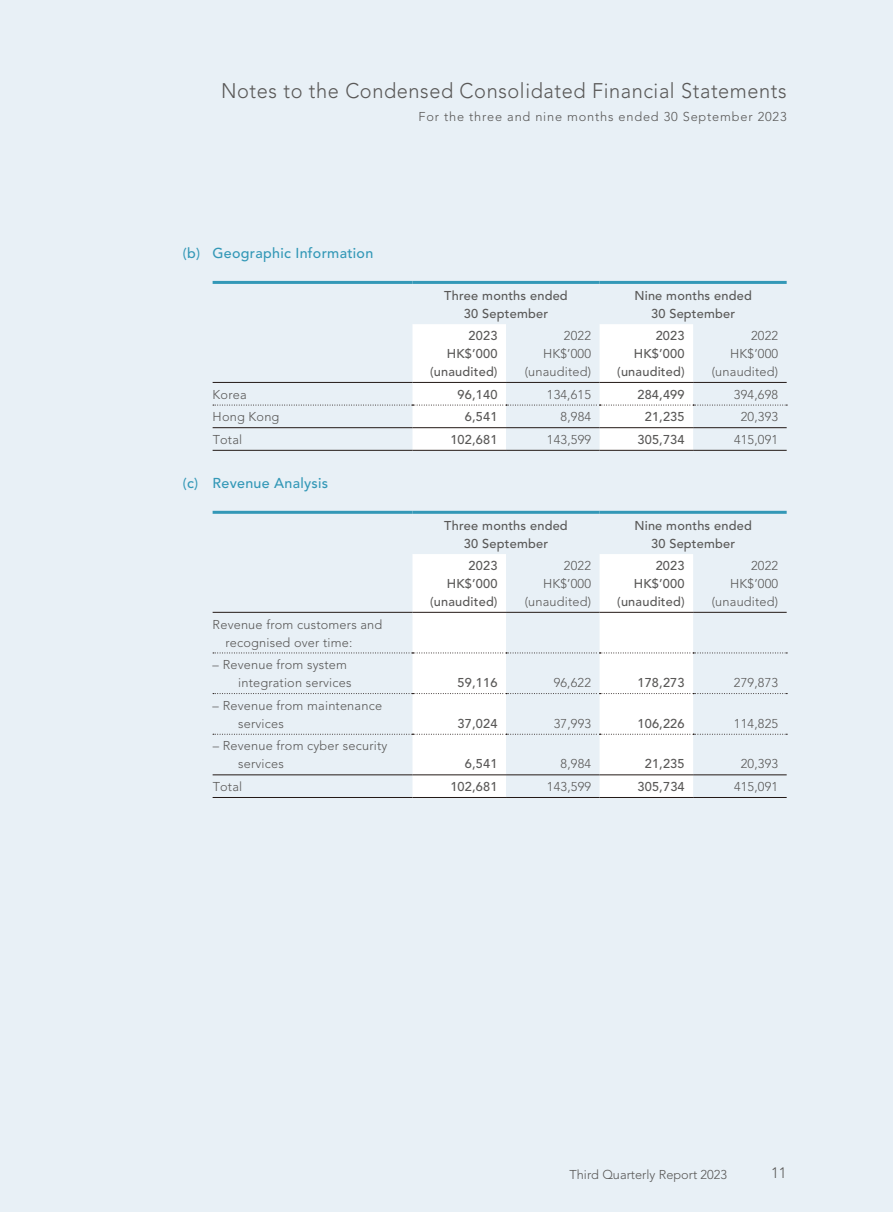
<style>
.page{position:relative;width:893px;height:1212px;background:#e8f0f6}
.page>*{position:absolute;margin:0;border:0;box-sizing:border-box;transform-origin:0 0}
.t1{font:300 21px "Avenir LT Std";letter-spacing:.03em;color:#595857;scale:.95 1}
.t2{font:300 15px "Avenir LT Std";color:#595857}
.t3{font:500 14.25px "Avenir LT Std";letter-spacing:.02em;color:#3398b7}
.t4{font:300 12.75px/18px "Avenir LT Std";letter-spacing:.015em;color:#595857}
.t5{font:500 12.75px/18px "Avenir LT Std";letter-spacing:.015em;color:#595857;text-align:center}
.t6{font:300 12.75px "Avenir LT Std";letter-spacing:.065em;color:#595857}
</style>
<div class="page">
<hr style="left:213px;top:450px;width:199px;height:1px;background:#231916">
<hr style="left:412px;top:450px;width:94px;height:1px;background:#231916">
<hr style="left:506px;top:450px;width:94px;height:1px;background:#231916">
<hr style="left:600px;top:450px;width:93px;height:1px;background:#231916">
<hr style="left:693px;top:450px;width:94px;height:1px;background:#231916">
<svg style="left:213px;top:324px;width:574px;height:126px"></svg>
<hr style="left:213px;top:382px;width:199px;height:1px;background:#231916">
<hr style="left:412px;top:382px;width:94px;height:1px;background:#231916">
<hr style="left:506px;top:382px;width:94px;height:1px;background:#231916">
<hr style="left:600px;top:382px;width:93px;height:1px;background:#231916">
<hr style="left:693px;top:382px;width:94px;height:1px;background:#231916">
<hr style="left:213px;top:281px;width:199px;height:3px;background:#3398b7">
<hr style="left:412px;top:281px;width:188px;height:3px;background:#3398b7">
<hr style="left:600px;top:281px;width:187px;height:3px;background:#3398b7">
<svg style="left:412px;top:554px;width:281px;height:243px;fill:#fff"></svg>
<svg style="left:213px;top:652px;width:574px;height:1px"></svg>
<svg style="left:213px;top:693px;width:574px;height:1px"></svg>
<hr style="left:213px;top:774px;width:199px;height:1px;background:#231916">
<hr style="left:412px;top:774px;width:94px;height:1px;background:#231916">
<hr style="left:506px;top:774px;width:94px;height:1px;background:#231916">
<hr style="left:600px;top:774px;width:93px;height:1px;background:#231916">
<hr style="left:693px;top:774px;width:94px;height:1px;background:#231916">
<hr style="left:412px;top:612px;width:94px;height:1px;background:#231916">
<hr style="left:506px;top:612px;width:94px;height:1px;background:#231916">
<hr style="left:600px;top:612px;width:93px;height:1px;background:#231916">
<hr style="left:693px;top:612px;width:94px;height:1px;background:#231916">
<hr style="left:213px;top:797px;width:199px;height:1px;background:#231916">
<hr style="left:412px;top:797px;width:94px;height:1px;background:#231916">
<hr style="left:506px;top:797px;width:94px;height:1px;background:#231916">
<hr style="left:600px;top:797px;width:93px;height:1px;background:#231916">
<hr style="left:693px;top:797px;width:94px;height:1px;background:#231916">
<svg style="left:213px;top:734px;width:574px;height:1px"></svg>
<hr style="left:213px;top:612px;width:199px;height:1px;background:#231916">
<hr style="left:213px;top:511px;width:199px;height:3px;background:#3398b7">
<hr style="left:412px;top:511px;width:188px;height:3px;background:#3398b7">
<hr style="left:600px;top:511px;width:187px;height:3px;background:#3398b7">
<h1 class="t1" style="left:221px;top:79px;width:597px">Notes to the Condensed Consolidated Financial Statements</h1>
<p class="t6" style="left:419px;top:109px;width:370px">For the three and nine months ended 30 September 2023</p>
<p class="t3" style="left:183px;top:245px;width:192px">(b) Geographic Information</p>
<p class="t5" style="left:444px;top:287px;width:125px">Three months ended<br>30 September</p>
<p class="t5" style="left:634px;top:287px;width:119px">Nine months ended<br>30 September</p>
<p class="t5" style="left:469px;top:327px;width:30px">2023</p>
<p class="t4" style="left:564px;top:327px;width:29px">2022</p>
<p class="t5" style="left:656px;top:327px;width:30px">2023</p>
<p class="t4" style="left:751px;top:327px;width:29px">2022</p>
<p class="t5" style="left:447px;top:345px;width:52px">HK$’000</p>
<p class="t4" style="left:543px;top:345px;width:49px">HK$’000</p>
<p class="t5" style="left:634px;top:345px;width:52px">HK$’000</p>
<p class="t4" style="left:730px;top:345px;width:49px">HK$’000</p>
<p class="t5" style="left:430px;top:363px;width:69px">(unaudited)</p>
<p class="t4" style="left:525px;top:363px;width:68px">(unaudited)</p>
<p class="t5" style="left:617px;top:363px;width:69px">(unaudited)</p>
<p class="t4" style="left:712px;top:363px;width:68px">(unaudited)</p>
<p class="t4" style="left:213px;top:385px;width:36px">Korea</p>
<p class="t5" style="left:458px;top:386px;width:41px">96,140</p>
<p class="t4" style="left:547px;top:385px;width:46px">134,615</p>
<p class="t5" style="left:637px;top:386px;width:49px">284,499</p>
<p class="t4" style="left:734px;top:385px;width:46px">394,698</p>
<p class="t4" style="left:213px;top:408px;width:68px">Hong Kong</p>
<p class="t5" style="left:465px;top:408px;width:34px">6,541</p>
<p class="t4" style="left:560px;top:408px;width:32px">8,984</p>
<p class="t5" style="left:645px;top:408px;width:41px">21,235</p>
<p class="t4" style="left:741px;top:408px;width:39px">20,393</p>
<p class="t4" style="left:213px;top:431px;width:31px">Total</p>
<p class="t5" style="left:450px;top:431px;width:49px">102,681</p>
<p class="t4" style="left:547px;top:431px;width:46px">143,599</p>
<p class="t5" style="left:637px;top:431px;width:49px">305,734</p>
<p class="t4" style="left:734px;top:431px;width:46px">415,091</p>
<p class="t3" style="left:183px;top:475px;width:147px">(c) Revenue Analysis</p>
<p class="t5" style="left:444px;top:516px;width:125px">Three months ended<br>30 September</p>
<p class="t5" style="left:634px;top:516px;width:119px">Nine months ended<br>30 September</p>
<p class="t5" style="left:469px;top:557px;width:30px">2023</p>
<p class="t4" style="left:564px;top:556px;width:29px">2022</p>
<p class="t5" style="left:656px;top:557px;width:30px">2023</p>
<p class="t4" style="left:751px;top:556px;width:29px">2022</p>
<p class="t5" style="left:447px;top:575px;width:52px">HK$’000</p>
<p class="t4" style="left:543px;top:574px;width:49px">HK$’000</p>
<p class="t5" style="left:634px;top:575px;width:52px">HK$’000</p>
<p class="t4" style="left:730px;top:574px;width:49px">HK$’000</p>
<p class="t5" style="left:430px;top:593px;width:69px">(unaudited)</p>
<p class="t4" style="left:525px;top:592px;width:68px">(unaudited)</p>
<p class="t5" style="left:617px;top:593px;width:69px">(unaudited)</p>
<p class="t4" style="left:712px;top:592px;width:68px">(unaudited)</p>
<p class="t4" style="left:225px;top:615px;width:158px;text-indent:-13px">Revenue from customers and recognised over time:</p>
<p class="t4" style="left:238px;top:656px;width:115px;text-indent:-26px">– Revenue from system integration services</p>
<p class="t5" style="left:458px;top:674px;width:41px">59,116</p>
<p class="t4" style="left:554px;top:674px;width:39px">96,622</p>
<p class="t5" style="left:637px;top:674px;width:49px">178,273</p>
<p class="t4" style="left:734px;top:674px;width:46px">279,873</p>
<p class="t4" style="left:238px;top:696px;width:145px;text-indent:-26px">– Revenue from maintenance services</p>
<p class="t4" style="left:238px;top:737px;width:151px;text-indent:-26px">– Revenue from cyber security services</p>
<p class="t5" style="left:458px;top:715px;width:41px">37,024</p>
<p class="t4" style="left:554px;top:714px;width:39px">37,993</p>
<p class="t5" style="left:637px;top:715px;width:49px">106,226</p>
<p class="t4" style="left:734px;top:714px;width:46px">114,825</p>
<p class="t5" style="left:465px;top:755px;width:34px">6,541</p>
<p class="t4" style="left:560px;top:755px;width:32px">8,984</p>
<p class="t5" style="left:645px;top:755px;width:41px">21,235</p>
<p class="t4" style="left:741px;top:755px;width:39px">20,393</p>
<p class="t4" style="left:213px;top:778px;width:31px">Total</p>
<p class="t5" style="left:450px;top:778px;width:49px">102,681</p>
<p class="t4" style="left:547px;top:778px;width:46px">143,599</p>
<p class="t5" style="left:637px;top:778px;width:49px">305,734</p>
<p class="t4" style="left:734px;top:778px;width:46px">415,091</p>
<p class="t4" style="left:569px;top:1165px;width:159px">Third Quarterly Report 2023</p>
<p class="t2" style="left:771px;top:1164px;width:17px">11</p>
</div>
